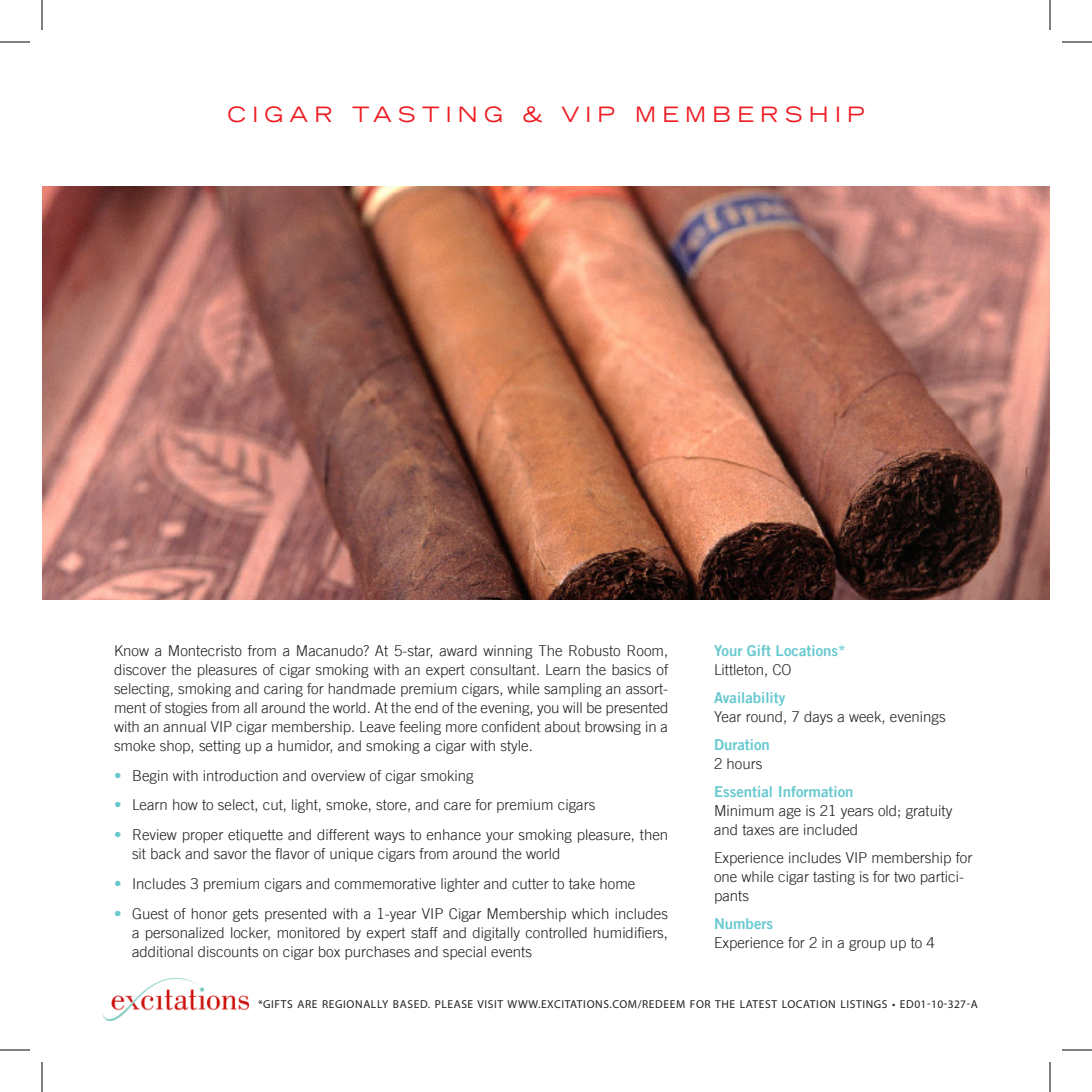
<style>
.page{position:relative;width:1092px;height:1092px;background:#fff}
.page>*{position:absolute;margin:0;border:0;box-sizing:border-box;transform-origin:0 0}
.Head{font:expanded 21px "Trade Gothic LT";letter-spacing:.3em;color:#ee1d23}
.t1{font:300 15px/19px "Trade Gothic LT";color:#231f20}
.t2{font:15px/19px "Trade Gothic LT Bold Two";color:#67c9cf}
.t3{font:300 15px/29.8px "Trade Gothic LT";color:#67c9cf;text-align:justify}
.t4{font:11.6px "Myriad Pro";letter-spacing:.055em;color:#231f20}
.s1{font-family:"Trade Gothic LT";font-weight:300;color:#231f20}
.s2{font-family:"Trade Gothic LT Bold Two";font-weight:400;color:#67c9cf}
</style>
<div class="page">
<img style="left:102px;top:978px;width:147px;height:42px">
<img style="left:42px;top:186px;width:1008px;height:414px">
<hr style="left:0;top:42px;width:30px;height:1px;background:#000">
<hr style="left:1062px;top:42px;width:30px;height:1px;background:#000">
<hr style="left:0;top:1050px;width:30px;height:1px;background:#000">
<hr style="left:1062px;top:1050px;width:30px;height:1px;background:#000">
<hr style="left:42px;top:0;width:1px;height:30px;background:#000">
<hr style="left:42px;top:1062px;width:1px;height:30px;background:#000">
<hr style="left:1050px;top:0;width:1px;height:30px;background:#000">
<hr style="left:1050px;top:1062px;width:1px;height:30px;background:#000">
<p class="Head" style="left:227px;top:100px;width:636px">CIGAR TASTING &amp; VI P MEM BERSHIP</p>
<p class="t1" style="left:114px;top:641px;width:556px;text-align:justify">Know a Montecristo from a Macanudo? At 5-star, award winning The Robusto Room, discover the pleasures of cigar smoking with an expert consultant. Learn the basics of selecting, smoking and caring for handmade premium cigars, while sampling an assort&shy;ment of stogies from all around the world. At the end of the evening, you will be presented with an annual VIP cigar membership. Leave feeling more confident about browsing in a smoke shop, setting up a humidor, and smoking a cigar with style.</p>
<p class="t1" style="left:132px;top:766px;width:343px">Begin with introduction and overview of cigar smoking</p>
<p class="t1" style="left:132px;top:795px;width:465px">Learn how to select, cut, light, smoke, store, and care for premium cigars</p>
<p class="t1" style="left:132px;top:825px;width:538px">Review proper etiquette and different ways to enhance your smoking pleasure, then sit back and savor the flavor of unique cigars from around the world</p>
<p class="t1" style="left:132px;top:874px;width:505px">Includes 3 premium cigars and commemorative lighter and cutter to take home</p>
<p class="t1" style="left:132px;top:904px;width:538px;text-align:justify">Guest of honor gets presented with a 1-year VIP Cigar Membership which includes a personalized locker, monitored by expert staff and digitally controlled humidifiers, additional discounts on cigar box purchases and special events</p>
<p class="t3" style="left:114px;top:760px;width:9px">• • •</p>
<p class="t3" style="left:114px;top:869px;width:9px">• •</p>
<p class="t2" style="left:714px;top:641px;width:133px">Your Gift Locations*<br><span class="s1">Littleton, CO</span></p>
<p class="t1" style="left:714px;top:688px;width:233px"><span class="s2">Availability<br></span>Year round, 7 days a week, evenings</p>
<p class="t2" style="left:714px;top:735px;width:57px">Duration<br><span class="s1">2 hours</span></p>
<p class="t1" style="left:714px;top:782px;width:240px"><span class="s2">Essential Information<br></span>Minimum age is 21 years old; gratuity and taxes are included</p>
<p class="t1" style="left:714px;top:848px;width:260px">Experience includes VIP membership for one while cigar tasting is for two partici&shy;pants</p>
<p class="t1" style="left:714px;top:914px;width:222px"><span class="s2">Numbers<br></span>Experience for 2 in a group up to 4</p>
<p class="t4" style="left:258px;top:997px;width:393px">*GIFTS ARE REGIONALLY BASED. PLEASE VISIT WWW.EXCITATIONS.COM/REDEEM</p>
<p class="t4" style="left:690px;top:997px;width:289px">FOR THE LATEST LOCATION LISTINGS • ED01-10-327-A</p>
</div>
